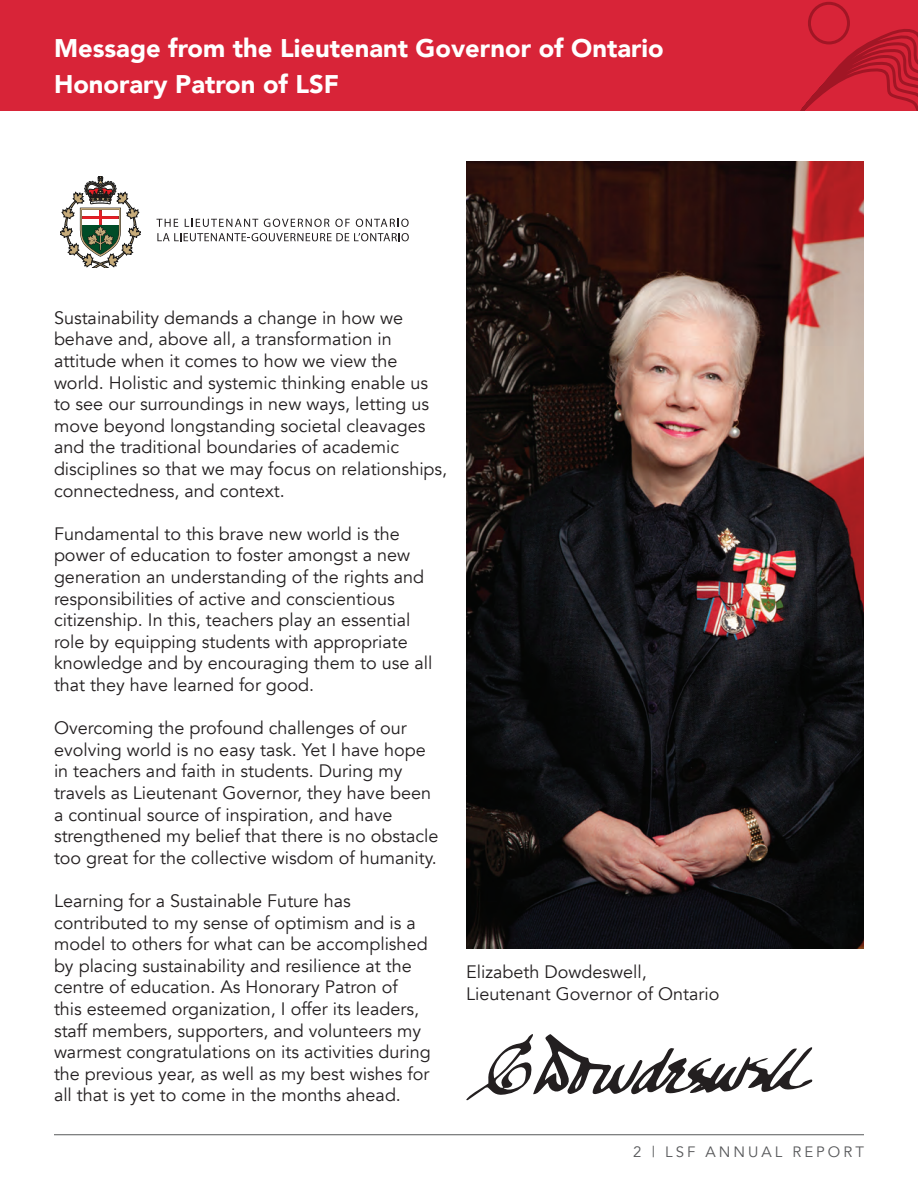
<style>
.page{position:relative;width:918px;height:1188px;background:#fff}
.page>*{position:absolute;margin:0;border:0;box-sizing:border-box;transform-origin:0 0}
.t1{font:900 25.5px/36px "Avenir";color:#fff}
.t2{font:18px/21.6px "Avenir";color:#231f20}
.t3{font:15px "Avenir";letter-spacing:.2em;color:#57585a}
</style>
<div class="page">
<hr style="left:54px;top:1134px;width:810px;height:1px;background:#57585a">
<div style="left:0;top:0;width:918px;height:110px;background:#d82438"></div>
<svg style="left:801px;top:1px;width:117px;height:109px"></svg>
<img style="left:466px;top:162px;width:398px;height:786px">
<svg style="left:466px;top:1034px;width:346px;height:67px"></svg>
<svg style="left:60px;top:176px;width:81px;height:91px"></svg>
<svg style="left:156px;top:219px;width:22px;height:8px"></svg>
<svg style="left:185px;top:219px;width:73px;height:8px"></svg>
<svg style="left:264px;top:219px;width:86px;height:8px"></svg>
<svg style="left:356px;top:219px;width:53px;height:8px"></svg>
<svg style="left:157px;top:233px;width:252px;height:8px"></svg>
<h1 class="t1" style="left:54px;top:31px;width:611px">Message from the Lieutenant Governor of Ontario<br>Honorary Patron of LSF</h1>
<p class="t2" style="left:54px;top:307px;width:395px">Sustainability demands a change in how we behave and, above all, a transformation in attitude when it comes to how we view the world. Holistic and systemic thinking enable us to see our surroundings in new ways, letting us move beyond longstanding societal cleavages and the traditional boundaries of academic disciplines so that we may focus on relationships, connectedness, and context.</p>
<p class="t2" style="left:54px;top:523px;width:380px">Fundamental to this brave new world is the power of education to foster amongst a new generation an understanding of the rights and responsibilities of active and conscientious citizenship. In this, teachers play an essential role by equipping students with appropriate knowledge and by encouraging them to use all that they have learned for good.</p>
<p class="t2" style="left:54px;top:718px;width:386px">Overcoming the profound challenges of our evolving world is no easy task. Yet I have hope in teachers and faith in students. During my travels as Lieutenant Governor, they have been a continual source of inspiration, and have strengthened my belief that there is no obstacle too great for the collective wisdom of humanity.</p>
<p class="t2" style="left:54px;top:891px;width:378px">Learning for a Sustainable Future has contributed to my sense of optimism and is a model to others for what can be accomplished by placing sustainability and resilience at the centre of education. As Honorary Patron of<br>this esteemed organization, I offer its leaders, staff members, supporters, and volunteers my warmest congratulations on its activities during the previous year, as well as my best wishes for all that is yet to come in the months ahead.</p>
<p class="t2" style="left:466px;top:961px;width:255px">Elizabeth Dowdeswell,<br>Lieutenant Governor of Ontario</p>
<p class="t3" style="left:633px;top:1142px;width:232px">2 | LSF ANNUAL REPORT</p>
</div>
